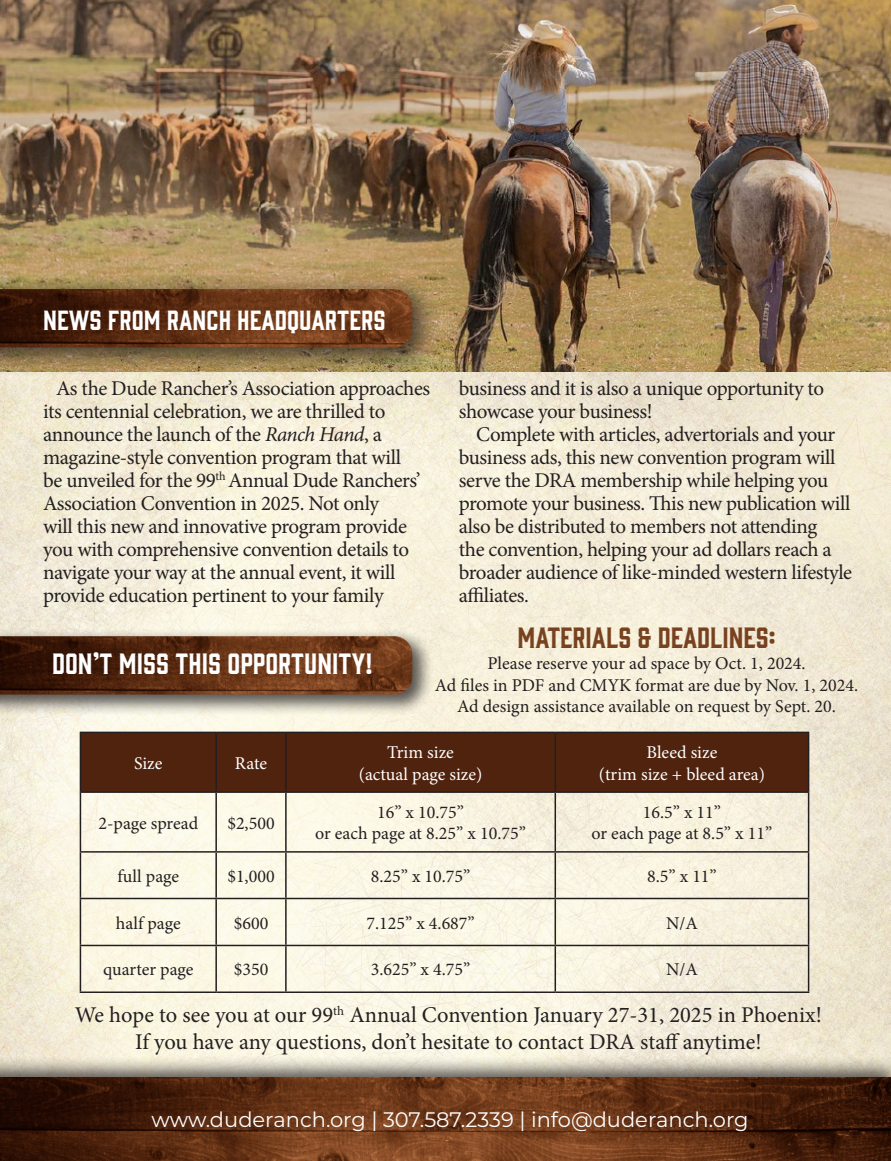
<style>
.page{position:relative;width:891px;height:1161px;background:#fff}
.page>*{position:absolute;margin:0;border:0;box-sizing:border-box;transform-origin:0 0}
.t1{font:27px "Gin";color:#fff}
.t2{font:27px "Gin";color:#784220}
.t3{font:25.5px "Gin";color:#fff}
.t4{font:22.5px "Minion Pro";letter-spacing:-.005em;color:#231f20}
.t5{font:21px/23px "Minion Pro";letter-spacing:-.02em;color:#231f20}
.t6{font:21px "Montserrat";color:#fff}
.t7{font:18px "Minion Pro";color:#231f20}
.t8{font:18px "Minion Pro";color:#fff}
.s1{font-style:italic}
</style>
<div class="page">
<img style="left:0;top:372px;width:891px;height:683px">
<div style="left:0;top:1055px;width:891px;height:106px;background:#231f20;opacity:.75"></div>
<img style="left:0;top:1077px;width:891px;height:84px">
<img style="left:0;top:0;width:891px;height:372px">
<div style="left:0;top:274px;width:442px;height:103px;background:#231f20;opacity:.75"></div>
<img style="left:0;top:289px;width:412px;height:58px">
<div style="left:0;top:628px;width:434px;height:88px;background:#231f20;opacity:.75"></div>
<img style="left:0;top:636px;width:412px;height:59px">
<div style="left:81px;top:733px;width:727px;height:58px;background:#50230e"></div>
<hr style="left:80px;top:732px;width:136px;height:1px;background:#231f20">
<hr style="left:80px;top:733px;width:1px;height:58px;background:#231f20">
<hr style="left:216px;top:732px;width:70px;height:1px;background:#231f20">
<hr style="left:215px;top:733px;width:2px;height:58px;background:#231f20">
<hr style="left:286px;top:732px;width:269px;height:1px;background:#231f20">
<hr style="left:285px;top:733px;width:2px;height:58px;background:#231f20">
<hr style="left:555px;top:732px;width:254px;height:1px;background:#231f20">
<hr style="left:555px;top:733px;width:1px;height:58px;background:#231f20">
<hr style="left:808px;top:733px;width:1px;height:58px;background:#231f20">
<hr style="left:80px;top:791px;width:136px;height:2px;background:#231f20">
<hr style="left:80px;top:793px;width:1px;height:58px;background:#231f20">
<hr style="left:216px;top:791px;width:70px;height:2px;background:#231f20">
<hr style="left:215px;top:793px;width:2px;height:58px;background:#231f20">
<hr style="left:286px;top:791px;width:269px;height:2px;background:#231f20">
<hr style="left:285px;top:793px;width:2px;height:58px;background:#231f20">
<hr style="left:555px;top:791px;width:254px;height:2px;background:#231f20">
<hr style="left:555px;top:793px;width:1px;height:58px;background:#231f20">
<hr style="left:808px;top:793px;width:1px;height:58px;background:#231f20">
<hr style="left:80px;top:851px;width:136px;height:2px;background:#231f20">
<hr style="left:80px;top:853px;width:1px;height:45px;background:#231f20">
<hr style="left:216px;top:851px;width:70px;height:2px;background:#231f20">
<hr style="left:215px;top:853px;width:2px;height:45px;background:#231f20">
<hr style="left:286px;top:851px;width:269px;height:2px;background:#231f20">
<hr style="left:285px;top:853px;width:2px;height:45px;background:#231f20">
<hr style="left:555px;top:851px;width:254px;height:2px;background:#231f20">
<hr style="left:555px;top:853px;width:1px;height:45px;background:#231f20">
<hr style="left:808px;top:853px;width:1px;height:45px;background:#231f20">
<hr style="left:80px;top:898px;width:136px;height:1px;background:#231f20">
<hr style="left:80px;top:899px;width:1px;height:46px;background:#231f20">
<hr style="left:216px;top:898px;width:70px;height:1px;background:#231f20">
<hr style="left:215px;top:899px;width:2px;height:46px;background:#231f20">
<hr style="left:286px;top:898px;width:269px;height:1px;background:#231f20">
<hr style="left:285px;top:899px;width:2px;height:46px;background:#231f20">
<hr style="left:555px;top:898px;width:254px;height:1px;background:#231f20">
<hr style="left:555px;top:899px;width:1px;height:46px;background:#231f20">
<hr style="left:808px;top:899px;width:1px;height:46px;background:#231f20">
<hr style="left:80px;top:945px;width:136px;height:1px;background:#231f20">
<hr style="left:80px;top:946px;width:1px;height:46px;background:#231f20">
<hr style="left:216px;top:945px;width:70px;height:1px;background:#231f20">
<hr style="left:215px;top:946px;width:2px;height:46px;background:#231f20">
<hr style="left:286px;top:945px;width:269px;height:1px;background:#231f20">
<hr style="left:285px;top:946px;width:2px;height:46px;background:#231f20">
<hr style="left:555px;top:945px;width:254px;height:1px;background:#231f20">
<hr style="left:555px;top:946px;width:1px;height:46px;background:#231f20">
<hr style="left:808px;top:946px;width:1px;height:46px;background:#231f20">
<hr style="left:80px;top:992px;width:136px;height:1px;background:#231f20">
<hr style="left:216px;top:992px;width:70px;height:1px;background:#231f20">
<hr style="left:286px;top:992px;width:269px;height:1px;background:#231f20">
<hr style="left:555px;top:992px;width:254px;height:1px;background:#231f20">
<p class="t3" style="left:43px;top:302px;width:344px">NEWS FROM RANCH HEADQUARTERS</p>
<p class="t5" style="left:43px;top:377px;width:389px;text-indent:13px">As the Dude Rancher’s Association approaches its centennial celebration, we are thrilled to announce the launch of the <span class="s1">Ranch Hand</span>, a</p>
<p class="t5" style="left:43px;top:446px;width:379px">magazine-style convention program that will be unveiled for the 99<sup>th</sup> Annual Dude Ranchers’ Association Convention in 2025. Not only<br>will this new and innovative program provide you with comprehensive convention details to navigate your way at the annual event, it will provide education pertinent to your family</p>
<p class="t5" style="left:459px;top:377px;width:367px">business and it is also a unique opportunity to showcase your business!</p>
<p class="t5" style="left:459px;top:423px;width:395px;text-indent:17px">Complete with articles, advertorials and your business ads, this new convention program will serve the DRA membership while helping you promote your business. This new publication will also be distributed to members not attending<br>the convention, helping your ad dollars reach a broader audience of like-minded western lifestyle affiliates.</p>
<p class="t1" style="left:52px;top:645px;width:322px">DON’T MISS THIS OPPORTUNITY!</p>
<p class="t2" style="left:518px;top:619px;width:260px">MATERIALS &amp; DEADLINES:</p>
<p class="t7" style="left:488px;top:651px;width:320px">Please reserve your ad space by Oct. 1, 2024.</p>
<p class="t7" style="left:435px;top:673px;width:425px">Ad files in PDF and CMYK format are due by Nov. 1, 2024.</p>
<p class="t7" style="left:457px;top:695px;width:380px">Ad design assistance available on request by Sept. 20.</p>
<p class="t8" style="left:134px;top:751px;width:30px">Size</p>
<p class="t8" style="left:235px;top:751px;width:34px">Rate</p>
<p class="t7" style="left:98px;top:811px;width:101px">2-page spread</p>
<p class="t7" style="left:227px;top:811px;width:49px">$2,500</p>
<p class="t8" style="left:387px;top:740px;width:68px">Trim size</p>
<p class="t8" style="left:359px;top:762px;width:125px">(actual page size)</p>
<p class="t7" style="left:377px;top:800px;width:89px">16” x 10.75”</p>
<p class="t7" style="left:315px;top:822px;width:212px">or each page at 8.25” x 10.75”</p>
<p class="t8" style="left:647px;top:740px;width:72px">Bleed size</p>
<p class="t8" style="left:599px;top:762px;width:168px">(trim size + bleed area)</p>
<p class="t7" style="left:643px;top:800px;width:80px">16.5” x 11”</p>
<p class="t7" style="left:592px;top:822px;width:182px">or each page at 8.5” x 11”</p>
<p class="t7" style="left:117px;top:864px;width:63px">full page</p>
<p class="t7" style="left:227px;top:864px;width:49px">$1,000</p>
<p class="t7" style="left:371px;top:864px;width:101px">8.25” x 10.75”</p>
<p class="t7" style="left:647px;top:864px;width:71px">8.5” x 11”</p>
<p class="t7" style="left:116px;top:911px;width:66px">half page</p>
<p class="t7" style="left:234px;top:911px;width:36px">$600</p>
<p class="t7" style="left:366px;top:911px;width:110px">7.125” x 4.687”</p>
<p class="t7" style="left:666px;top:911px;width:33px">N/A</p>
<p class="t7" style="left:103px;top:958px;width:92px">quarter page</p>
<p class="t7" style="left:234px;top:958px;width:36px">$350</p>
<p class="t7" style="left:371px;top:958px;width:101px">3.625” x 4.75”</p>
<p class="t7" style="left:666px;top:958px;width:33px">N/A</p>
<p class="t4" style="left:75px;top:1000px;width:749px">We hope to see you at our 99<sup>th</sup> Annual Convention January 27-31, 2025 in Phoenix!</p>
<p class="t4" style="left:135px;top:1027px;width:628px">If you have any questions, don’t hesitate to contact DRA staff anytime!</p>
<p class="t6" style="left:151px;top:1105px;width:599px">www.duderanch.org | 307.587.2339 | info@duderanch.org</p>
</div>
